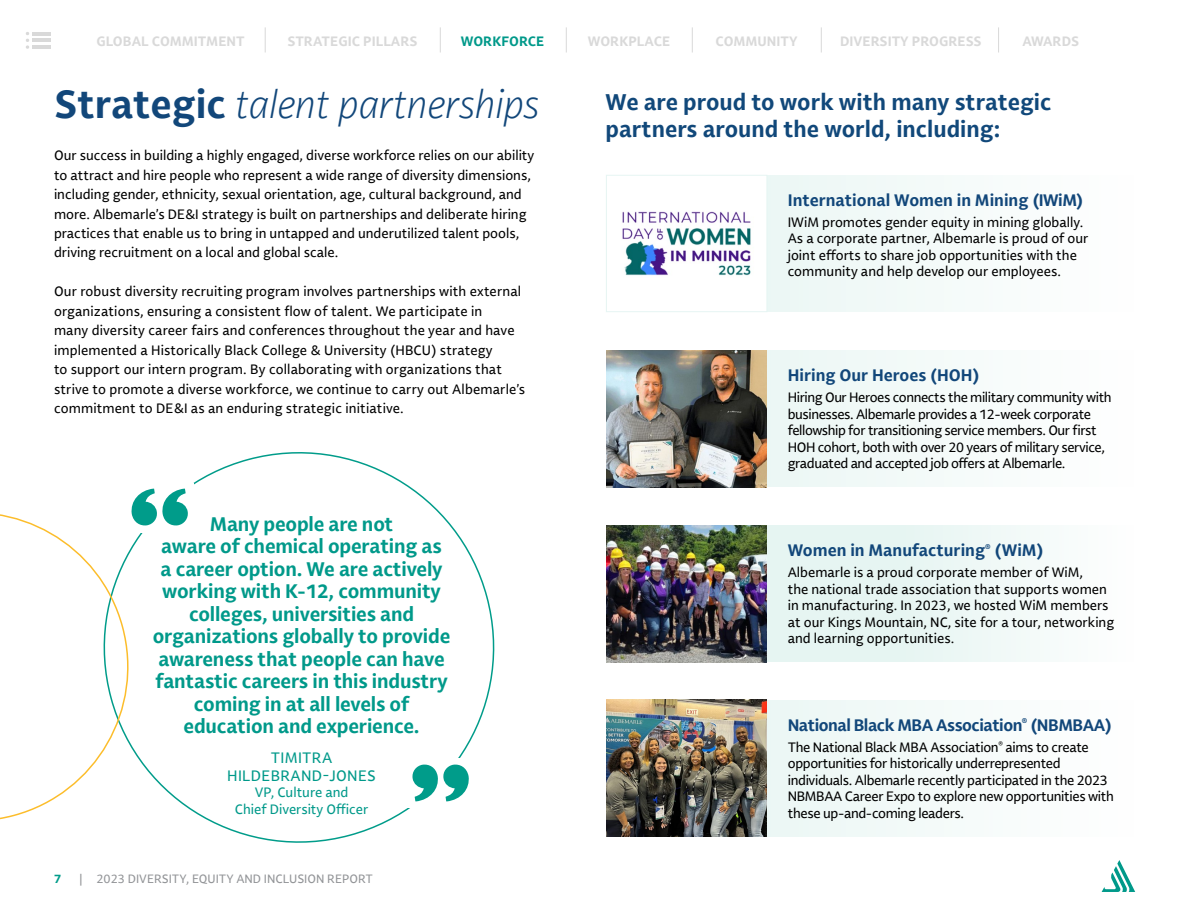
<style>
.page{position:relative;width:1188px;height:918px;background:#fff}
.page>*{position:absolute;margin:0;border:0;box-sizing:border-box;transform-origin:0 0}
.t1{font:italic 300 39px "Lemance";color:#12477a}
.t2{font:700 22.5px/27px "Lemance";color:#11487a}
.t3{font:700 19.5px/22.5px "Lemance";letter-spacing:-.01em;color:#00998a;text-align:center}
.t4{font:700 16.5px "Lemance";color:#12477a}
.t5{font:700 16.5px "Lemance";letter-spacing:-.03em;color:#12477a}
.t6{font:15px/17.4px "Lemance";letter-spacing:.02em;color:#00998a;text-align:center}
.t7{font:13.5px/19.5px "Lemance";color:#000}
.t8{font:13.5px/16.5px "Lemance";letter-spacing:-.03em;color:#000}
.t9{font:13.5px/16.5px "Lemance";letter-spacing:-.025em;color:#000}
.t10{font:700 13.5px "Lemance";color:#d9d9d9}
.t11{font:13.5px/17.4px "Lemance";color:#00998a;text-align:center}
.t12{font:700 13.5px "Lemance";color:#00998a}
.t13{font:12px "Lemance";color:#939598}
.t14{font:700 12px "Lemance";color:#009c8a}
.s1{font-weight:700;font-style:normal}
</style>
<div class="page">
<svg style="left:1102px;top:860px;width:33px;height:32px"></svg>
<hr style="left:33px;top:32px;width:18px;height:3px;background:#d9d9d9">
<hr style="left:33px;top:39px;width:18px;height:3px;background:#d9d9d9">
<svg style="left:26px;top:32px;width:3px;height:17px"></svg>
<hr style="left:33px;top:45px;width:18px;height:4px;background:#d9d9d9">
<svg style="left:265px;top:27px;width:1px;height:26px"></svg>
<svg style="left:440px;top:27px;width:1px;height:26px"></svg>
<svg style="left:566px;top:27px;width:1px;height:26px"></svg>
<svg style="left:692px;top:27px;width:1px;height:26px"></svg>
<svg style="left:821px;top:27px;width:1px;height:26px"></svg>
<svg style="left:998px;top:27px;width:1px;height:26px"></svg>
<div style="left:654px;top:175px;width:480px;height:137px;background:#f5fbf9"></div>
<div style="left:606px;top:175px;width:161px;height:137px;background:#fff"></div>
<img style="left:622px;top:211px;width:129px;height:65px">
<div style="left:606px;top:175px;width:161px;height:137px;border:1px solid #e6f5f3"></div>
<svg style="left:767px;top:525px;width:273px;height:137px;fill:#e6f5f2"></svg>
<div style="left:654px;top:350px;width:480px;height:137px;background:#f5fbf9"></div>
<div style="left:654px;top:700px;width:480px;height:137px;background:#f5fbf9"></div>
<img style="left:606px;top:525px;width:161px;height:137px">
<img style="left:606px;top:350px;width:161px;height:137px">
<img style="left:606px;top:700px;width:161px;height:137px">
<svg style="left:145px;top:452px;width:350px;height:391px"></svg>
<svg style="left:0;top:514px;width:145px;height:306px"></svg>
<div style="left:403px;top:758px;width:69px;height:50px;background:#fff"></div>
<svg style="left:412px;top:764px;width:57px;height:38px"></svg>
<div style="left:125px;top:484px;width:69px;height:49px;background:#fff"></div>
<svg style="left:131px;top:489px;width:57px;height:37px"></svg>
<p class="t12" style="left:461px;top:32px;width:85px">WORKFORCE</p>
<p class="t10" style="left:96px;top:32px;width:150px">GLOBAL COMMITMENT</p>
<p class="t10" style="left:287px;top:32px;width:132px">STRATEGIC PILLARS</p>
<p class="t10" style="left:588px;top:32px;width:84px">WORKPLACE</p>
<p class="t10" style="left:716px;top:32px;width:83px">COMMUNITY</p>
<p class="t10" style="left:840px;top:32px;width:143px">DIVERSITY PROGRESS</p>
<p class="t10" style="left:1022px;top:32px;width:58px">AWARDS</p>
<h1 class="t1" style="left:54px;top:78px;width:487px"><span class="s1">Strategic</span> talent partnerships</h1>
<h2 class="t2" style="left:606px;top:88px;width:447px">We are proud to work with many strategic partners around the world, including:</h2>
<p class="t7" style="left:54px;top:145px;width:482px">Our success in building a highly engaged, diverse workforce relies on our ability to attract and hire people who represent a wide range of diversity dimensions, including gender, ethnicity, sexual orientation, age, cultural background, and more. Albemarle’s DE&amp;I strategy is built on partnerships and deliberate hiring practices that enable us to bring in untapped and underutilized talent pools, driving recruitment on a local and global scale.</p>
<p class="t7" style="left:54px;top:282px;width:473px">Our robust diversity recruiting program involves partnerships with external organizations, ensuring a consistent flow of talent. We participate in<br>many diversity career fairs and conferences throughout the year and have implemented a Historically Black College &amp; University (HBCU) strategy<br>to support our intern program. By collaborating with organizations that strive to promote a diverse workforce, we continue to carry out Albemarle’s commitment to DE&amp;I as an enduring strategic initiative.</p>
<p class="t3" style="left:153px;top:512px;width:299px">Many people are not<br>aware of chemical operating as<br>a career option. We are actively working with K-12, community colleges, universities and organizations globally to provide awareness that people can have fantastic careers in this industry coming in at all levels of education and experience.</p>
<p class="t6" style="left:227px;top:749px;width:150px">TIMITRA<br>HILDEBRAND-JONES</p>
<p class="t11" style="left:235px;top:783px;width:135px">VP, Culture and<br>Chief Diversity Officer</p>
<p class="t14" style="left:54px;top:871px;width:9px">7</p>
<p class="t13" style="left:80px;top:871px;width:295px">| 2023 DIVERSITY, EQUITY AND INCLUSION REPORT</p>
<p class="t4" style="left:788px;top:189px;width:297px">International Women in Mining (IWiM)</p>
<p class="t7" style="left:788px;top:214px;width:302px;line-height:16.5px">IWiM promotes gender equity in mining globally.<br>As a corporate partner, Albemarle is proud of our joint efforts to share job opportunities with the community and help develop our employees.</p>
<p class="t4" style="left:788px;top:364px;width:193px">Hiring Our Heroes (HOH)</p>
<p class="t8" style="left:788px;top:389px;width:325px">Hiring Our Heroes connects the military community with businesses. Albemarle provides a 12-week corporate fellowship for transitioning service members. Our first HOH cohort, both with over 20 years of military service, graduated and accepted job offers at Albemarle.</p>
<p class="t4" style="left:788px;top:539px;width:257px">Women in Manufacturing<sup>®</sup> (WiM)</p>
<p class="t7" style="left:788px;top:564px;width:328px;line-height:16.5px">Albemarle is a proud corporate member of WiM,<br>the national trade association that supports women in manufacturing. In 2023, we hosted WiM members at our Kings Mountain, NC, site for a tour, networking and learning opportunities.</p>
<p class="t5" style="left:788px;top:714px;width:326px">National Black MBA Association<sup>®</sup> (NBMBAA)</p>
<p class="t9" style="left:788px;top:739px;width:328px">The National Black MBA Association<sup>®</sup> aims to create opportunities for historically underrepresented individuals. Albemarle recently participated in the 2023<br>NBMBAA Career Expo to explore new opportunities with these up-and-coming leaders.</p>
</div>
